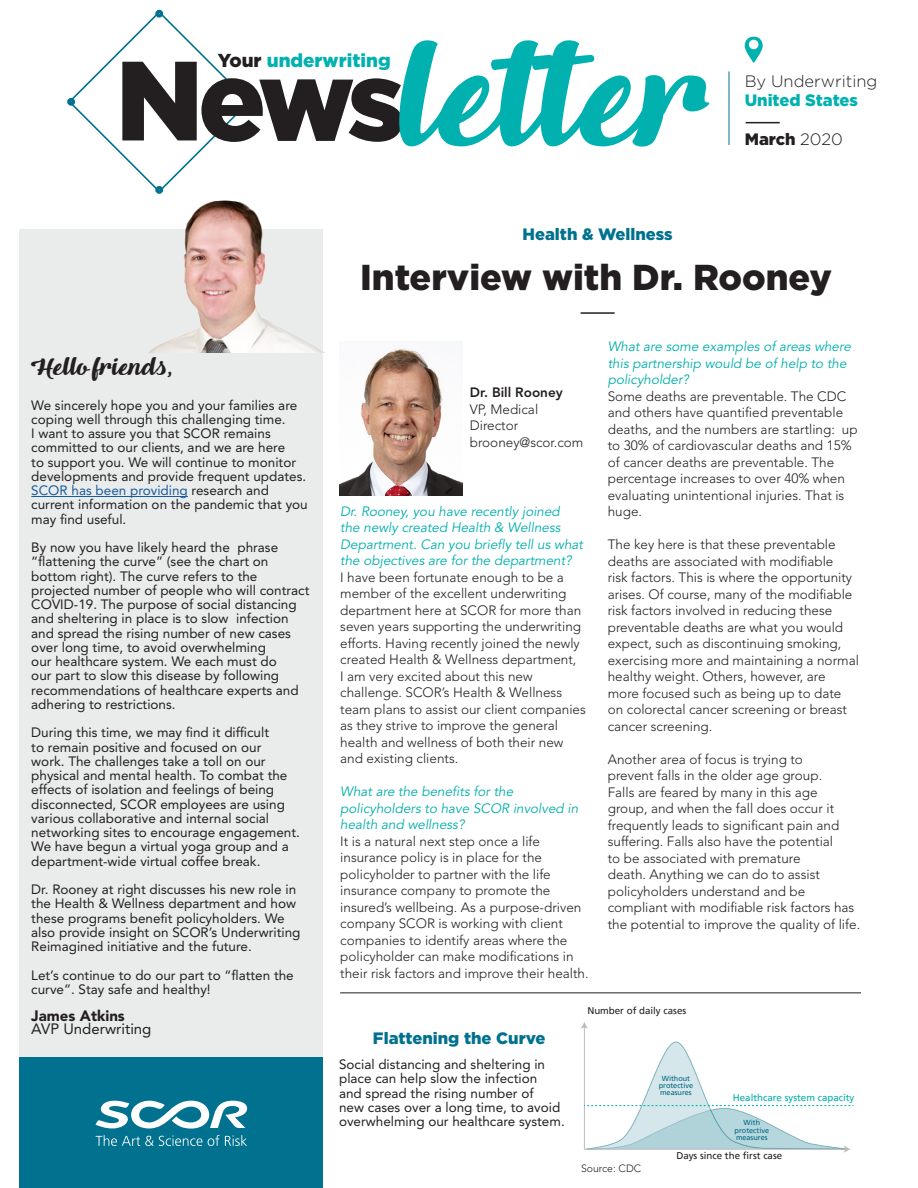
<style>
.page{position:relative;width:918px;height:1188px;background:#fff}
.page>*{position:absolute;margin:0;border:0;box-sizing:border-box;transform-origin:0 0}
.t1{font:142.05px "Queenof Heaven";color:#00b1b0}
.t2{font:900 112.5px "Gotham";color:#231f20}
.TITRE_OVERVIEW{font:900 36px "Gotham";color:#231f20}
.t3{font:24px "Queenof Heaven";color:#231f20}
.t4{font:900 18.75px "Gotham";color:#00b1b0}
.t5{font:900 16.5px "Gotham";color:#00718e}
.t6{font:300 16.5px/19.8px "Gotham";color:#231f20}
.t7{font:900 16.5px "Gotham";color:#231f20}
.t8{font:15px/13.5px "Avenir LT Std";color:#231f20}
.texte_courant{font:300 13.5px/16.5px "Avenir LT Std";color:#231f20}
.TEXTE_EDITO{font:13.5px/14.2px "Avenir LT Std";color:#231f20}
.texte_courant-2{font:italic 13.5px/16.5px "Avenir LT Std";color:#00afab}
.texte_courant-3{font:800 13.5px "Avenir LT Std";color:#231f20}
.texte_courant-4{font:300 10.5px "Avenir LT Std";color:#231f20}
.t9{font:9.75px "Frutiger";color:#231f20}
.t10{font:9.75px "Frutiger";color:#00afab}
.t11{font:7.35px/7.4px "Frutiger";color:#006680;text-align:center}
.s1{color:#231f20}
.s2{font-weight:900;color:#00b1b0}
.s3{font-weight:300}
.s4{color:#175d9e}
.s5{font-weight:900}
</style>
<div class="page">
<div style="left:19px;top:229px;width:304px;height:842px;background:#eaebeb"></div>
<hr style="left:581px;top:312px;width:34px;height:2px;background:#231f20">
<hr style="left:746px;top:122px;width:34px;height:1px;background:#231f20">
<svg style="left:745px;top:37px;width:18px;height:26px"></svg>
<div style="left:19px;top:1058px;width:304px;height:130px;background:#00718e"></div>
<svg style="left:95px;top:1100px;width:152px;height:29px"></svg>
<svg style="left:96px;top:1135px;width:151px;height:11px"></svg>
<hr style="left:729px;top:71px;width:1px;height:74px;background:#00718e">
<svg style="left:67px;top:10px;width:184px;height:181px"></svg>
<div style="left:243px;top:98px;width:8px;height:8px;border:3px solid #00718e;border-radius:50%"></div>
<hr style="left:31px;top:496px;width:157px;height:1px;background:#175d9e">
<img style="left:148px;top:191px;width:177px;height:162px">
<img style="left:339px;top:348px;width:123px;height:148px">
<hr style="left:340px;top:992px;width:521px;height:1px;background:#231f20">
<svg style="left:581px;top:1022px;width:273px;height:131px"></svg>
<p class="t1" style="left:400px;top:9px;width:311px">letter</p>
<p class="t4" style="left:218px;top:47px;width:174px"><span class="s1">Your</span> underwriting</p>
<p class="t2" style="left:115px;top:23px;width:291px">News</p>
<p class="t5" style="left:523px;top:223px;width:152px">Health &amp; Wellness</p>
<p class="t6" style="left:745px;top:70px;width:134px">By Underwriting<br><span class="s2">United States</span></p>
<p class="t7" style="left:745px;top:128px;width:100px">March <span class="s3">2020</span></p>
<p class="t3" style="left:31px;top:352px;width:142px">Hello friends,</p>
<p class="TEXTE_EDITO" style="left:31px;top:398px;width:278px">We sincerely hope you and your families are coping well through this challenging time.<br>I want to assure you that SCOR remains committed to our clients, and we are here<br>to support you. We will continue to monitor developments and provide frequent updates.<br><span class="s4">SCOR has been providing</span> research and current information on the pandemic that you may find useful.</p>
<p class="TEXTE_EDITO" style="left:31px;top:540px;width:280px">By now you have likely heard the phrase “flattening the curve” (see the chart on bottom right). The curve refers to the projected number of people who will contract COVID-19. The purpose of social distancing and sheltering in place is to slow infection and spread the rising number of new cases over long time, to avoid overwhelming<br>our healthcare system. We each must do<br>our part to slow this disease by following recommendations of healthcare experts and adhering to restrictions.</p>
<p class="TEXTE_EDITO" style="left:31px;top:726px;width:270px">During this time, we may find it difficult<br>to remain positive and focused on our<br>work. The challenges take a toll on our physical and mental health. To combat the effects of isolation and feelings of being disconnected, SCOR employees are using various collaborative and internal social networking sites to encourage engagement.<br>We have begun a virtual yoga group and a department-wide virtual coffee break.</p>
<p class="TEXTE_EDITO" style="left:31px;top:882px;width:271px">Dr. Rooney at right discusses his new role in the Health &amp; Wellness department and how these programs benefit policyholders. We also provide insight on SCOR’s Underwriting Reimagined initiative and the future.</p>
<p class="TEXTE_EDITO" style="left:31px;top:968px;width:264px">Let’s continue to do our part to “flatten the curve”. Stay safe and healthy!</p>
<p class="t8" style="left:31px;top:1009px;width:122px"><span class="s5">James Atkins<br></span>AVP Underwriting</p>
<p class="TITRE_OVERVIEW" style="left:360px;top:253px;width:474px">Interview with Dr. Rooney</p>
<p class="texte_courant-3" style="left:470px;top:385px;width:95px">Dr. Bill Rooney</p>
<p class="texte_courant" style="left:470px;top:401px;width:70px">VP, Medical<br>Director</p>
<p class="texte_courant" style="left:470px;top:434px;width:115px">brooney@scor.com</p>
<p class="texte_courant-2" style="left:340px;top:503px;width:244px">Dr. Rooney, you have recently joined<br>the newly created Health &amp; Wellness Department. Can you briefly tell us what the objectives are for the department?</p>
<p class="texte_courant" style="left:340px;top:569px;width:247px">I have been fortunate enough to be a member of the excellent underwriting department here at SCOR for more than seven years supporting the underwriting efforts. Having recently joined the newly created Health &amp; Wellness department,<br>I am very excited about this new challenge. SCOR’s Health &amp; Wellness team plans to assist our client companies as they strive to improve the general health and wellness of both their new and existing clients.</p>
<p class="texte_courant-2" style="left:340px;top:784px;width:240px">What are the benefits for the policyholders to have SCOR involved in health and wellness?</p>
<p class="texte_courant" style="left:340px;top:833px;width:250px">It is a natural next step once a life insurance policy is in place for the policyholder to partner with the life insurance company to promote the insured’s wellbeing. As a purpose-driven company SCOR is working with client companies to identify areas where the policyholder can make modifications in their risk factors and improve their health.</p>
<p class="texte_courant-2" style="left:608px;top:338px;width:245px">What are some examples of areas where this partnership would be of help to the policyholder?</p>
<p class="texte_courant" style="left:608px;top:388px;width:251px">Some deaths are preventable. The CDC and others have quantified preventable deaths, and the numbers are startling: up to 30% of cardiovascular deaths and 15% of cancer deaths are preventable. The percentage increases to over 40% when evaluating unintentional injuries. That is huge.</p>
<p class="texte_courant" style="left:608px;top:536px;width:253px">The key here is that these preventable deaths are associated with modifiable<br>risk factors. This is where the opportunity arises. Of course, many of the modifiable risk factors involved in reducing these preventable deaths are what you would expect, such as discontinuing smoking, exercising more and maintaining a normal healthy weight. Others, however, are more focused such as being up to date on colorectal cancer screening or breast cancer screening.</p>
<p class="texte_courant" style="left:608px;top:751px;width:254px">Another area of focus is trying to<br>prevent falls in the older age group.<br>Falls are feared by many in this age group, and when the fall does occur it frequently leads to significant pain and suffering. Falls also have the potential<br>to be associated with premature<br>death. Anything we can do to assist policyholders understand and be compliant with modifiable risk factors has the potential to improve the quality of life.</p>
<p class="t5" style="left:373px;top:1026px;width:174px">Flattening the Curve</p>
<p class="TEXTE_EDITO" style="left:339px;top:1057px;width:227px">Social distancing and sheltering in place can help slow the infection<br>and spread the rising number of<br>new cases over a long time, to avoid overwhelming our healthcare system.</p>
<p class="t9" style="left:587px;top:1004px;width:100px">Number of daily cases</p>
<p class="t11" style="left:659px;top:1075px;width:36px">Without protective measures</p>
<p class="t10" style="left:733px;top:1092px;width:123px">Healthcare system capacity</p>
<p class="t11" style="left:735px;top:1119px;width:36px">With protective measures</p>
<p class="texte_courant-4" style="left:581px;top:1162px;width:62px">Source: CDC</p>
<p class="t9" style="left:676px;top:1150px;width:107px">Days since the first case</p>
</div>
